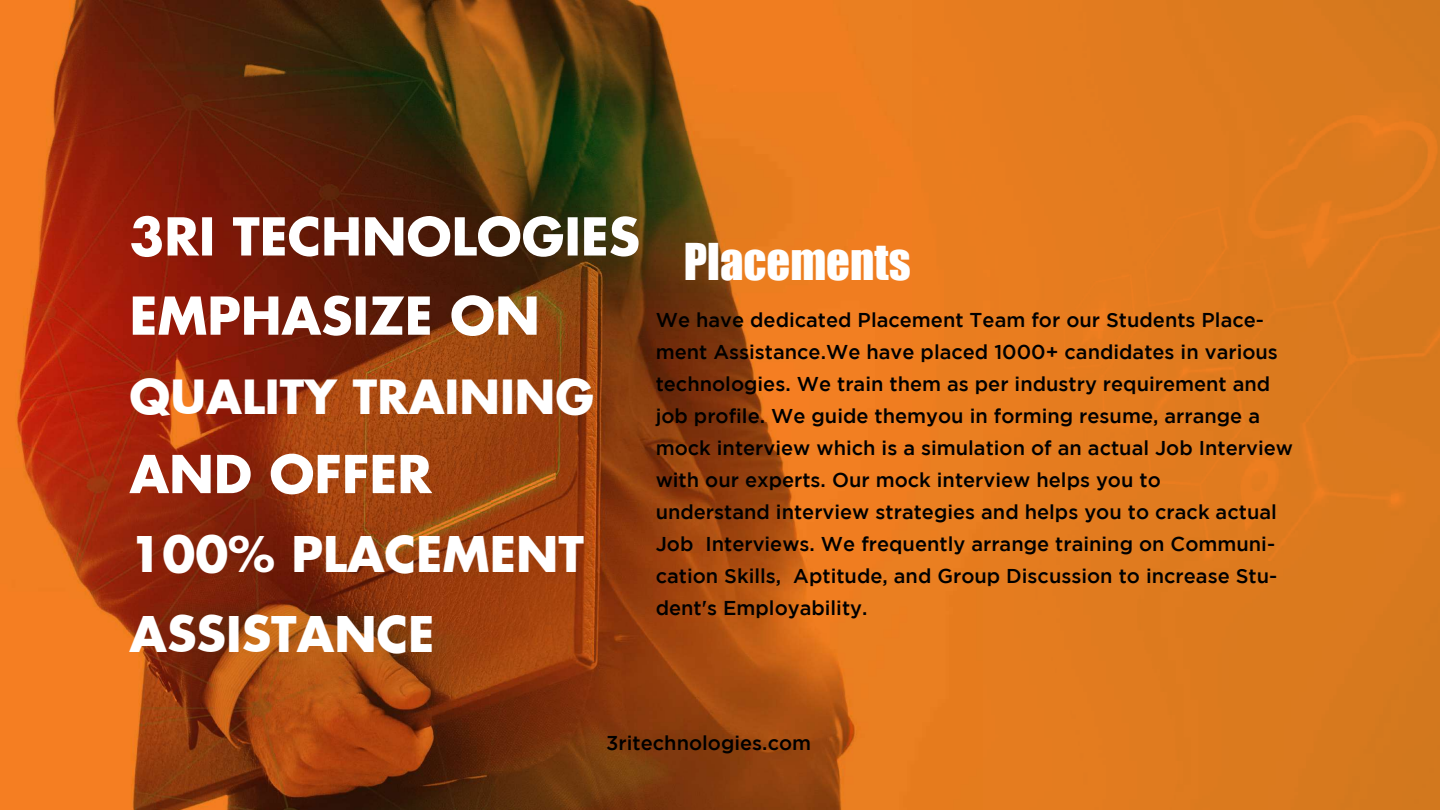
<style>
.page{position:relative;width:1440px;height:810px;background:#fff}
.page>*{position:absolute;margin:0;border:0;box-sizing:border-box;transform-origin:0 0}
.t1{font:700 50.7px/79.2px "Futura";color:#fff}
.t2{font:700 48px/79.2px "Futura";color:#fff}
.t3{font:46.6px "Impact";color:#fff}
.t4{font:700 46px "Futura";color:#fff}
.t5{font:500 20px/32px "Gotham";color:#000}
</style>
<div class="page">
<img style="left:0;top:1px;width:1440px;height:809px">
<h1 class="t1" style="left:130px;top:195px;width:512px">3RI TECHNOLOGIES<br>EMPHASIZE ON</h1>
<h3 class="t4" style="left:130px;top:365px;width:466px">QUALITY TRAINING</h3>
<h1 class="t1" style="left:130px;top:433px;width:304px">AND OFFER</h1>
<h2 class="t2" style="left:130px;top:513px;width:456px">100% PLACEMENT<br>ASSISTANCE</h2>
<h3 class="t3" style="left:684px;top:225px;width:228px">Placements</h3>
<p class="t5" style="left:656px;top:303px;width:639px">We have dedicated Placement Team for our Students Place&shy;ment Assistance.We have placed 1000+ candidates in various technologies. We train them as per industry requirement and job profile. We guide themyou in forming resume, arrange a mock interview which is a simulation of an actual Job Interview with our experts. Our mock interview helps you to<br>understand interview strategies and helps you to crack actual Job Interviews. We frequently arrange training on Communi&shy;cation Skills, Aptitude, and Group Discussion to increase Stu&shy;dent's Employability.</p>
<p class="t5" style="left:606px;top:726px;width:206px">3ritechnologies.com</p>
</div>
